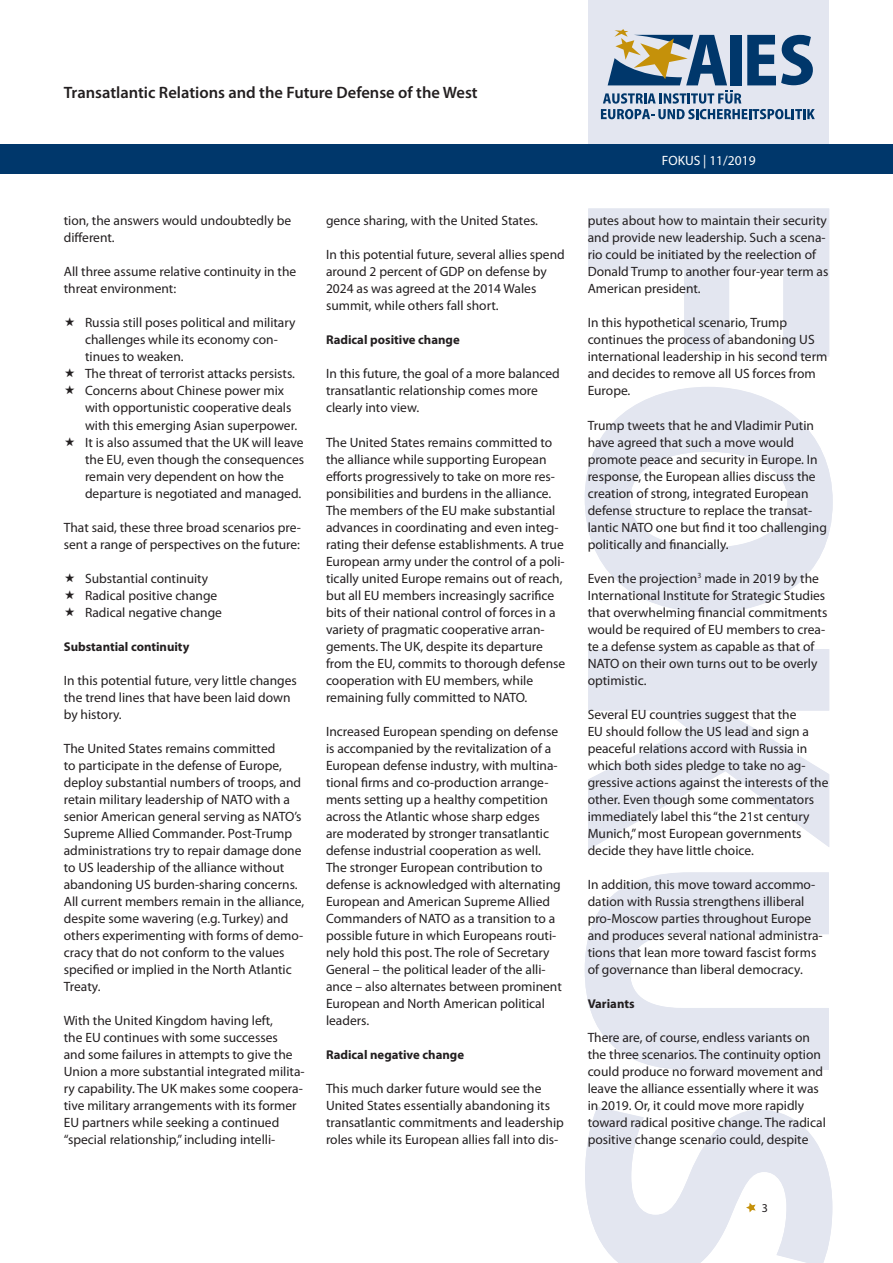
<style>
.page{position:relative;width:893px;height:1263px;background:#fff}
.page>*{position:absolute;margin:0;border:0;box-sizing:border-box;transform-origin:0 0}
.t1{font:600 16.5px "Myriad Pro";color:#231f20}
._03_Fließtext{font:13.5px/17px "Myriad Pro";color:#231f20}
.t2{font:13.5px "Myriad Pro";color:#fff}
._03_Fließtext-2{font:700 12.75px "Myriad Pro";color:#231f20}
.t3{font:12px "Myriad Pro";color:#231f20}
</style>
<div class="page">
<div style="left:588px;top:0;width:241px;height:171px;background:#e3e6f0"></div>
<svg style="left:585px;top:208px;width:248px;height:1055px;fill:#e3e6f0"></svg>
<div style="left:0;top:145px;width:893px;height:29px;background:#00376b"></div>
<svg style="left:746px;top:1203px;width:10px;height:9px"></svg>
<svg style="left:601px;top:29px;width:214px;height:90px"></svg>
<p class="t1" style="left:64px;top:82px;width:415px">Transatlantic Relations and the Future Defense of the West</p>
<p class="_03_Fließtext" style="left:64px;top:212px;width:229px">tion, the answers would undoubtedly be different.</p>
<p class="_03_Fließtext" style="left:64px;top:263px;width:234px">All three assume relative continuity in the threat environment:</p>
<p class="_03_Fließtext" style="left:85px;top:314px;width:212px">Russia still poses political and military challenges while its economy con&shy;tinues to weaken.</p>
<p class="_03_Fließtext" style="left:85px;top:365px;width:212px">The threat of terrorist attacks persists.</p>
<p class="_03_Fließtext" style="left:85px;top:382px;width:214px">Concerns about Chinese power mix with opportunistic cooperative deals with this emerging Asian superpower.</p>
<p class="_03_Fließtext" style="left:85px;top:433px;width:221px">It is also assumed that the UK will leave the EU, even though the consequences remain very dependent on how the departure is negotiated and managed.</p>
<p class="_03_Fließtext" style="left:64px;top:518px;width:239px">That said, these three broad scenarios pre&shy;sent a range of perspectives on the future:</p>
<p class="_03_Fließtext" style="left:85px;top:569px;width:125px">Substantial continuity</p>
<p class="_03_Fließtext" style="left:85px;top:586px;width:134px">Radical positive change</p>
<p class="_03_Fließtext" style="left:85px;top:603px;width:139px">Radical negative change</p>
<p class="_03_Fließtext-2" style="left:64px;top:638px;width:127px">Substantial continuity</p>
<p class="_03_Fließtext" style="left:64px;top:671px;width:235px">In this potential future, very little changes the trend lines that have been laid down by history.</p>
<p class="_03_Fließtext" style="left:64px;top:739px;width:239px">The United States remains committed<br>to participate in the defense of Europe, deploy substantial numbers of troops, and retain military leadership of NATO with a senior American general serving as NATO’s Supreme Allied Commander. Post-Trump administrations try to repair damage done to US leadership of the alliance without abandoning US burden-sharing concerns.</p>
<p class="_03_Fließtext" style="left:64px;top:892px;width:242px">All current members remain in the alliance, despite some wavering (e.g. Turkey) and others experimenting with forms of demo&shy;cracy that do not conform to the values specified or implied in the North Atlantic Treaty.</p>
<p class="_03_Fließtext" style="left:64px;top:1012px;width:242px">With the United Kingdom having left,<br>the EU continues with some successes<br>and some failures in attempts to give the Union a more substantial integrated milita&shy;ry capability. The UK makes some coopera&shy;tive military arrangements with its former EU partners while seeking a continued “special relationship,” including intelli-</p>
<p class="_03_Fließtext" style="left:326px;top:212px;width:214px">gence sharing, with the United States.</p>
<p class="_03_Fließtext" style="left:326px;top:246px;width:240px">In this potential future, several allies spend around 2 percent of GDP on defense by 2024 as was agreed at the 2014 Wales summit, while others fall short.</p>
<p class="_03_Fließtext-2" style="left:326px;top:332px;width:135px">Radical positive change</p>
<p class="_03_Fließtext" style="left:326px;top:365px;width:235px">In this future, the goal of a more balanced transatlantic relationship comes more clearly into view.</p>
<p class="_03_Fließtext" style="left:326px;top:433px;width:241px">The United States remains committed to the alliance while supporting European efforts progressively to take on more res&shy;ponsibilities and burdens in the alliance.<br>The members of the EU make substantial advances in coordinating and even integ&shy;rating their defense establishments. A true European army under the control of a poli&shy;tically united Europe remains out of reach, but all EU members increasingly sacrifice bits of their national control of forces in a variety of pragmatic cooperative arran&shy;gements. The UK, despite its departure from the EU, commits to thorough defense cooperation with EU members, while remaining fully committed to NATO.</p>
<p class="_03_Fließtext" style="left:326px;top:722px;width:237px">Increased European spending on defense is accompanied by the revitalization of a European defense industry, with multina&shy;tional firms and co-production arrange&shy;ments setting up a healthy competition across the Atlantic whose sharp edges<br>are moderated by stronger transatlantic defense industrial cooperation as well.<br>The stronger European contribution to defense is acknowledged with alternating European and American Supreme Allied Commanders of NATO as a transition to a possible future in which Europeans routi&shy;nely hold this post. The role of Secretary General – the political leader of the alli&shy;ance – also alternates between prominent European and North American political leaders.</p>
<p class="_03_Fließtext-2" style="left:326px;top:1046px;width:140px">Radical negative change</p>
<p class="_03_Fließtext" style="left:326px;top:1080px;width:239px">This much darker future would see the United States essentially abandoning its transatlantic commitments and leadership roles while its European allies fall into dis-</p>
<p class="t2" style="left:662px;top:152px;width:95px">FOKUS | 11/2019</p>
<p class="_03_Fließtext" style="left:588px;top:212px;width:242px">putes about how to maintain their security and provide new leadership. Such a scena&shy;rio could be initiated by the reelection of Donald Trump to another four-year term as American president.</p>
<p class="_03_Fließtext" style="left:588px;top:314px;width:241px">In this hypothetical scenario, Trump continues the process of abandoning US international leadership in his second term and decides to remove all US forces from Europe.</p>
<p class="_03_Fließtext" style="left:588px;top:416px;width:241px">Trump tweets that he and Vladimir Putin have agreed that such a move would promote peace and security in Europe. In response, the European allies discuss the creation of strong, integrated European defense structure to replace the transat&shy;lantic NATO one but find it too challenging politically and financially.</p>
<p class="_03_Fließtext" style="left:588px;top:569px;width:241px">Even the projection<sup>3</sup> made in 2019 by the International Institute for Strategic Studies that overwhelming financial commitments would be required of EU members to crea&shy;te a defense system as capable as that of NATO on their own turns out to be overly optimistic.</p>
<p class="_03_Fließtext" style="left:588px;top:705px;width:242px">Several EU countries suggest that the<br>EU should follow the US lead and sign a peaceful relations accord with Russia in which both sides pledge to take no ag&shy;gressive actions against the interests of the other. Even though some commentators immediately label this “the 21st century Munich,” most European governments decide they have little choice.</p>
<p class="_03_Fließtext" style="left:588px;top:875px;width:237px">In addition, this move toward accommo&shy;dation with Russia strengthens illiberal pro-Moscow parties throughout Europe and produces several national administra&shy;tions that lean more toward fascist forms of governance than liberal democracy.</p>
<p class="_03_Fließtext-2" style="left:588px;top:995px;width:48px">Variants</p>
<p class="_03_Fließtext" style="left:588px;top:1029px;width:240px">There are, of course, endless variants on the three scenarios. The continuity option could produce no forward movement and leave the alliance essentially where it was in 2019. Or, it could move more rapidly toward radical positive change. The radical positive change scenario could, despite</p>
<p class="t3" style="left:762px;top:1200px;width:8px">3</p>
</div>
